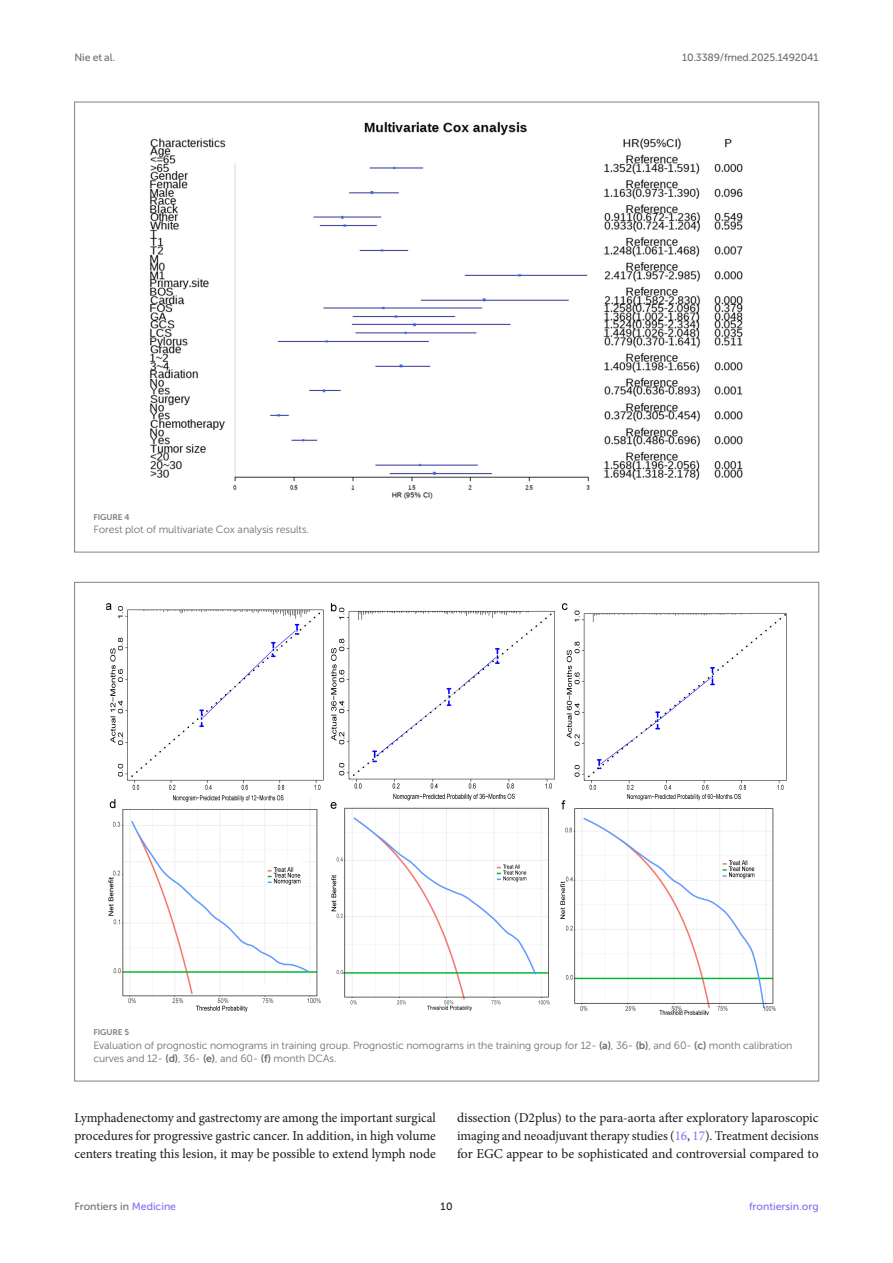
<style>
.page{position:relative;width:893px;height:1263px;background:#fff}
.page>*{position:absolute;margin:0;border:0;box-sizing:border-box;transform-origin:0 0}
.TEXT{font:13.5px/18px "Minion Pro";letter-spacing:-.01em;color:#1b1c1b;text-align:justify}
.FIG_LEG{font:10.5px/13.5px "Museo Sans 300";letter-spacing:-.01em;color:#706f70}
.t1{font:10.5px "Museo Sans 500";letter-spacing:-.015em;color:#706f70}
.t2{font:10.5px "Museo Sans 500";color:#856df0}
.t3{font:10.5px "Museo Sans 500";color:#1b1c1b}
.FIG_HD{font:8.25px "Museo Sans 700";letter-spacing:-.01em;color:#7e7f7f}
.s1{font-family:"Museo Sans 700"}
.s2{color:#856df0}
</style>
<div class="page">
<img style="left:150px;top:121px;width:593px;height:378px">
<img style="left:106px;top:603px;width:681px;height:412px">
<p class="t1" style="left:74px;top:51px;width:42px">Nie et al.</p>
<p class="t1" style="left:682px;top:51px;width:138px">10.3389/fmed.2025.1492041</p>
<p class="FIG_HD" style="left:94px;top:512px;width:37px">FIGURE 4</p>
<p class="FIG_LEG" style="left:94px;top:523px;width:217px">Forest plot of multivariate Cox analysis results.</p>
<p class="FIG_HD" style="left:94px;top:1028px;width:37px">FIGURE 5</p>
<p class="FIG_LEG" style="left:94px;top:1038px;width:700px">Evaluation of prognostic nomograms in training group. Prognostic nomograms in the training group for 12- <span class="s1">(a)</span>, 36- <span class="s1">(b)</span>, and 60- <span class="s1">(c)</span> month calibration curves and 12- <span class="s1">(d)</span>, 36- <span class="s1">(e)</span>, and 60- <span class="s1">(f)</span> month DCAs.</p>
<p class="TEXT" style="left:74px;top:1109px;width:363px">Lymphadenectomy and gastrectomy are among the important surgical procedures for progressive gastric cancer. In addition, in high volume centers treating this lesion, it may be possible to extend lymph node</p>
<p class="TEXT" style="left:457px;top:1109px;width:363px">dissection (D2plus) to the para-aorta after exploratory laparoscopic imaging and neoadjuvant therapy studies (<span class="s2">16</span>, <span class="s2">17</span>). Treatment decisions for EGC appear to be sophisticated and controversial compared to</p>
<p class="t1" style="left:74px;top:1200px;width:103px">Frontiers in <span class="s2">Medicine</span></p>
<p class="t3" style="left:440px;top:1200px;width:14px">10</p>
<p class="t2" style="left:749px;top:1200px;width:71px">frontiersin.org</p>
</div>
